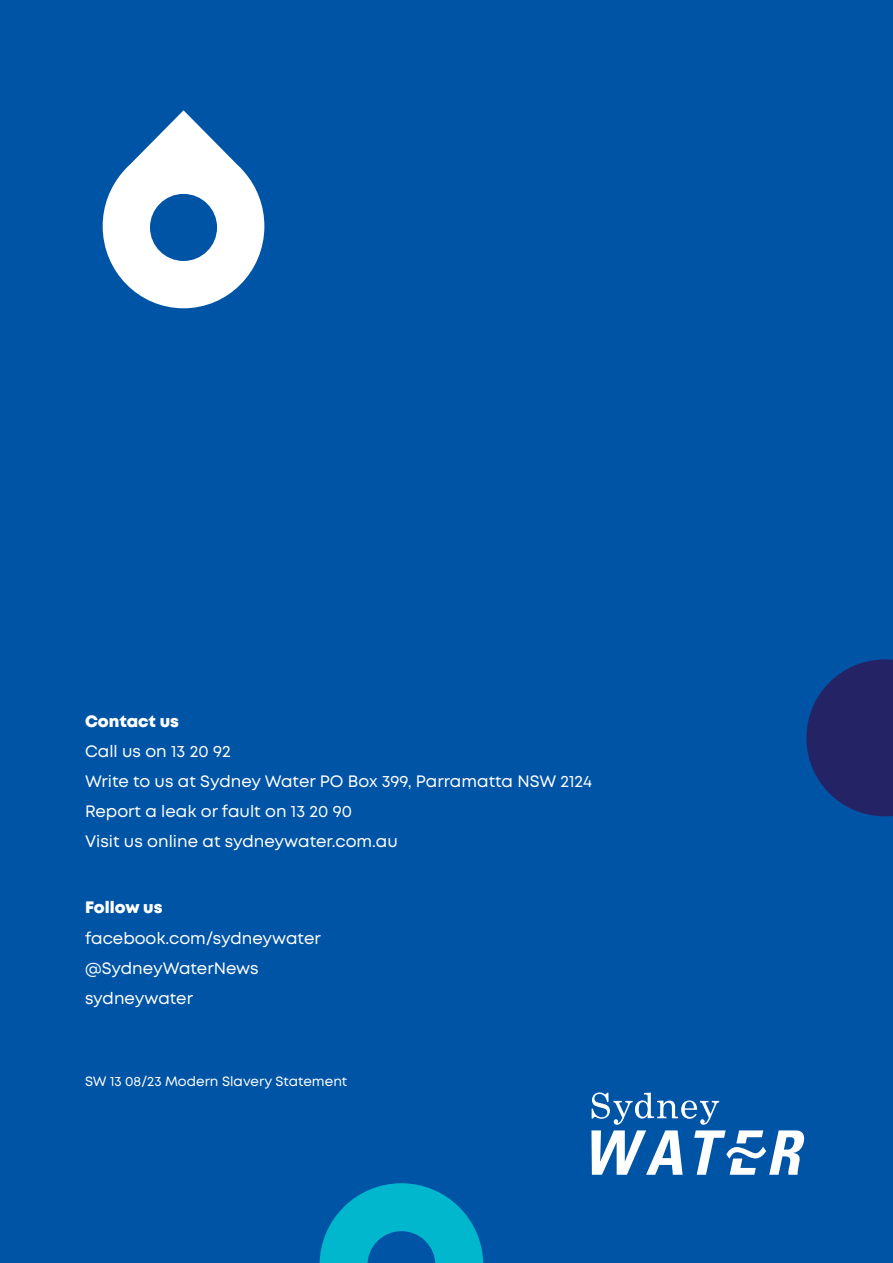
<style>
.page{position:relative;width:893px;height:1263px;background:#0054a6}
.page>*{position:absolute;margin:0;border:0;box-sizing:border-box;transform-origin:0 0}
.Subheading{font:16.5px "Mont";color:#fff}
.Subheading-2{font:800 16.5px "Mont";color:#fff}
.Subheading-3{font:13.5px "Mont";color:#fff}
</style>
<div class="page">
<svg style="left:591px;top:1092px;width:213px;height:83px"></svg>
<svg style="left:103px;top:110px;width:161px;height:198px"></svg>
<svg style="left:320px;top:1183px;width:163px;height:80px"></svg>
<svg style="left:806px;top:659px;width:87px;height:157px"></svg>
<p class="Subheading-2" style="left:85px;top:710px;width:95px">Contact us</p>
<p class="Subheading" style="left:85px;top:741px;width:147px">Call us on 13 20 92</p>
<p class="Subheading" style="left:85px;top:771px;width:508px">Write to us at Sydney Water PO Box 399, Parramatta NSW 2124</p>
<p class="Subheading" style="left:85px;top:801px;width:269px">Report a leak or fault on 13 20 90</p>
<p class="Subheading" style="left:85px;top:831px;width:314px">Visit us online at sydneywater.com.au</p>
<p class="Subheading-2" style="left:85px;top:897px;width:79px">Follow us</p>
<p class="Subheading" style="left:85px;top:927px;width:237px">facebook.com/sydneywater</p>
<p class="Subheading" style="left:85px;top:957px;width:175px">@SydneyWaterNews</p>
<p class="Subheading" style="left:85px;top:987px;width:110px">sydneywater</p>
<p class="Subheading-3" style="left:85px;top:1072px;width:264px">SW 13 08/23 Modern Slavery Statement</p>
</div>
